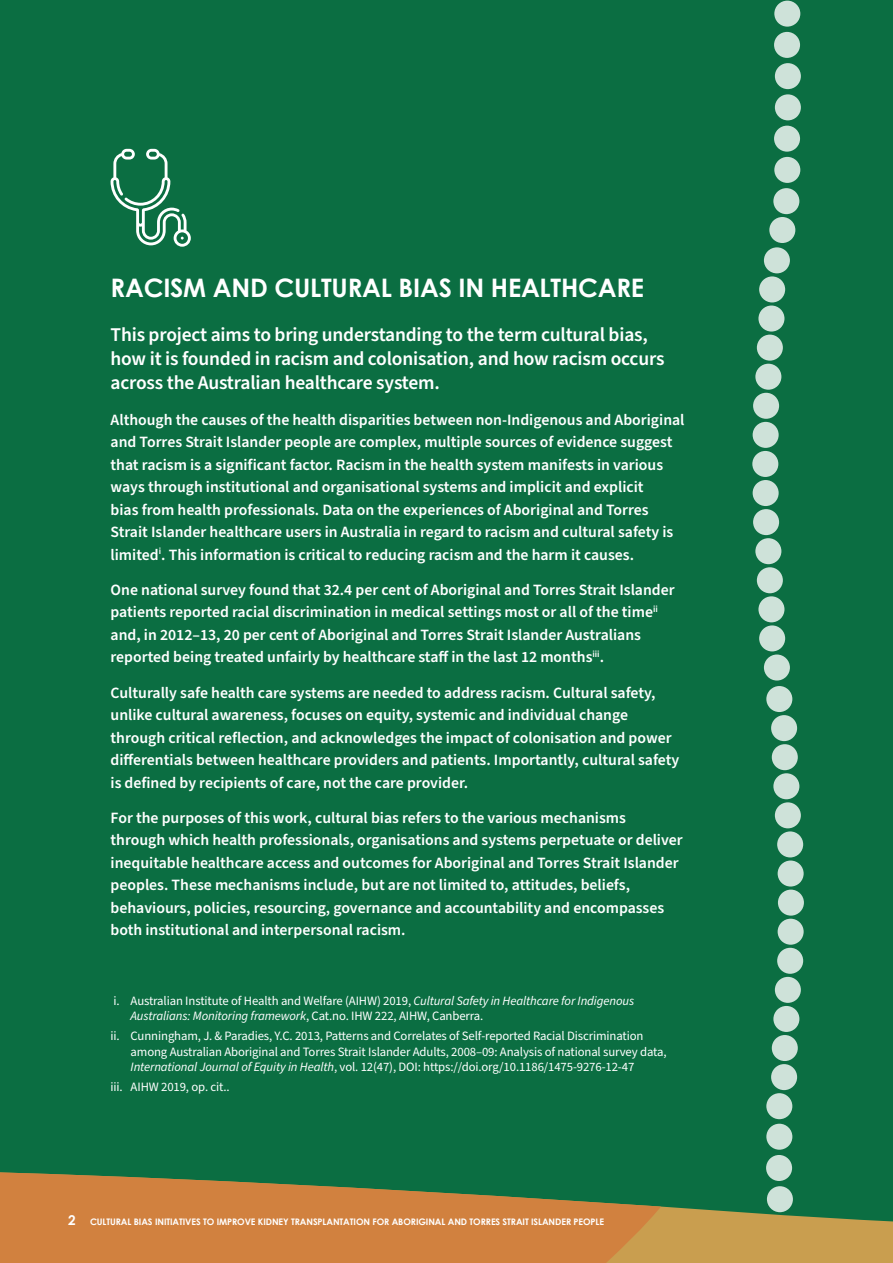
<style>
.page{position:relative;width:893px;height:1263px;background:#fff}
.page>*{position:absolute;margin:0;border:0;box-sizing:border-box;transform-origin:0 0}
.BODY{font:700 25.5px "Century Gothic";letter-spacing:-.01em;color:#fff}
.BODY-2{font:600 19.5px/24px "Source Sans Pro";letter-spacing:-.01em;color:#fff}
.BODY-3{font:600 15.75px/22.5px "Source Sans Pro";color:#fff}
.BODY-4{font:12.75px/15.6px "Source Sans Pro";letter-spacing:-.01em;color:#fff}
.t1{font:700 9px "Century Gothic";letter-spacing:-.01em;color:#fff}
.s1{font-style:italic}
.s2{font-size:13.5px}
</style>
<div class="page">
<div style="left:0;top:0;width:893px;height:1242px;background:#0b6e42"></div>
<svg style="left:111px;top:149px;width:80px;height:98px"></svg>
<svg style="left:752px;top:126px;width:48px;height:554px"></svg>
<svg style="left:774px;top:1px;width:27px;height:119px"></svg>
<svg style="left:766px;top:686px;width:38px;height:478px"></svg>
<svg style="left:707px;top:1171px;width:186px;height:92px;fill:#c99e4f"></svg>
<svg style="left:0;top:1172px;width:707px;height:91px;fill:#d1813f"></svg>
<p class="BODY" style="left:111px;top:272px;width:535px">RACISM AND CULTURAL BIAS IN HEALTHCARE</p>
<p class="BODY-2" style="left:111px;top:323px;width:555px">This project aims to bring understanding to the term cultural bias, how it is founded in racism and colonisation, and how racism occurs across the Australian healthcare system.</p>
<p class="BODY-3" style="left:111px;top:409px;width:575px">Although the causes of the health disparities between non-Indigenous and Aboriginal and Torres Strait Islander people are complex, multiple sources of evidence suggest that racism is a significant factor. Racism in the health system manifests in various ways through institutional and organisational systems and implicit and explicit<br>bias from health professionals. Data on the experiences of Aboriginal and Torres Strait Islander healthcare users in Australia in regard to racism and cultural safety is limited<sup>i</sup>. This information is critical to reducing racism and the harm it causes.</p>
<p class="BODY-3" style="left:111px;top:579px;width:566px">One national survey found that 32.4 per cent of Aboriginal and Torres Strait Islander patients reported racial discrimination in medical settings most or all of the time<sup>ii </sup>and, in 2012–13, 20 per cent of Aboriginal and Torres Strait Islander Australians reported being treated unfairly by healthcare staff in the last 12 months<sup>iii</sup>.</p>
<p class="BODY-3" style="left:111px;top:682px;width:570px">Culturally safe health care systems are needed to address racism. Cultural safety, unlike cultural awareness, focuses on equity, systemic and individual change through critical reflection, and acknowledges the impact of colonisation and power differentials between healthcare providers and patients. Importantly, cultural safety is defined by recipients of care, not the care provider.</p>
<p class="BODY-3" style="left:111px;top:807px;width:574px">For the purposes of this work, cultural bias refers to the various mechanisms through which health professionals, organisations and systems perpetuate or deliver inequitable healthcare access and outcomes for Aboriginal and Torres Strait Islander peoples. These mechanisms include, but are not limited to, attitudes, beliefs, behaviours, policies, resourcing, governance and accountability and encompasses both institutional and interpersonal racism.</p>
<p class="BODY-4" style="left:131px;top:993px;width:505px;text-indent:-17px">i. Australian Institute of Health and Welfare (AIHW) 2019, <span class="s1">Cultural Safety in Healthcare for Indigenous<br>Australians: Monitoring framework</span>, Cat.no. IHW 222, AIHW, Canberra.</p>
<p class="BODY-4" style="left:131px;top:1028px;width:537px;text-indent:-20px">ii. Cunningham, J. &amp; Paradies, Y.C. 2013, Patterns and Correlates of Self-reported Racial Discrimination among Australian Aboriginal and Torres Strait Islander Adults, 2008–09: Analysis of national survey data,<br><span class="s1">International Journal of Equity in Health</span>, vol. 12(47), DOI: https://doi.org/10.1186/1475-9276-12-47</p>
<p class="BODY-4" style="left:111px;top:1079px;width:121px">iii. AIHW 2019, op. cit..</p>
<p class="t1" style="left:68px;top:1216px;width:537px"><span class="s2">2</span> CULTURAL BIAS INITIATIVES TO IMPROVE KIDNEY TRANSPLANTATION FOR ABORIGINAL AND TORRES STRAIT ISLANDER PEOPLE</p>
</div>
